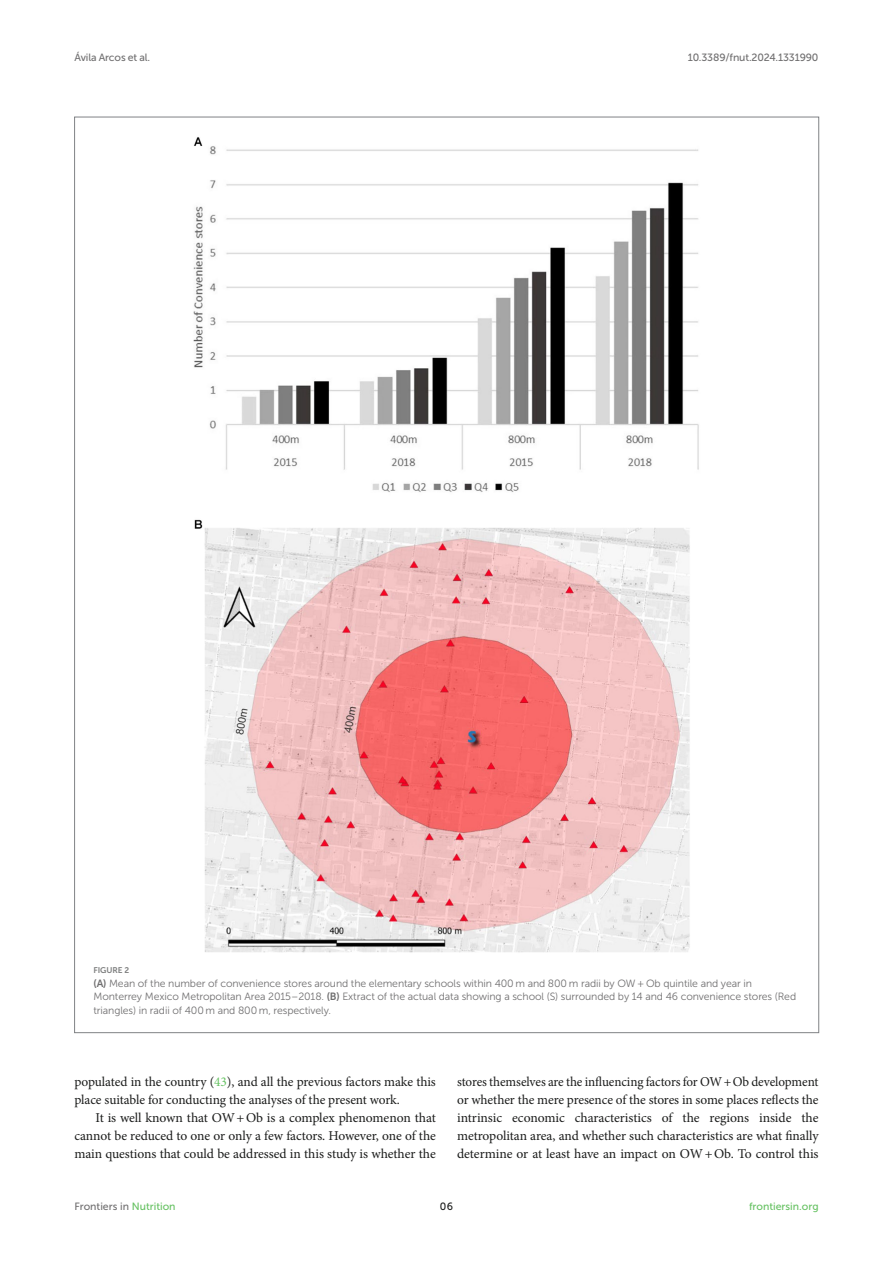
<style>
.page{position:relative;width:893px;height:1263px;background:#fff}
.page>*{position:absolute;margin:0;border:0;box-sizing:border-box;transform-origin:0 0}
.TEXT{font:13.5px/18px "Minion Pro";letter-spacing:-.005em;color:#1b1c1b;text-align:justify}
.TEXT_FLUSH{font:13.5px/18px "Minion Pro";letter-spacing:-.005em;color:#1b1c1b}
.FIG_LEG{font:10.5px/13.5px "Museo Sans 300";letter-spacing:-.01em;color:#706f70}
.t1{font:10.5px "Museo Sans 500";letter-spacing:-.015em;color:#706f70}
.t2{font:10.5px "Museo Sans 500";color:#65c161}
.t3{font:10.5px "Museo Sans 500";color:#1b1c1b}
.FIG_HD{font:8.25px "Museo Sans 700";letter-spacing:-.01em;color:#7e7f7f}
.s1{font-family:"Museo Sans 700"}
.s2{color:#65c161}
</style>
<div class="page">
<img style="left:193px;top:137px;width:506px;height:816px">
<p class="t1" style="left:74px;top:51px;width:77px">Ávila Arcos et al.</p>
<p class="t1" style="left:688px;top:51px;width:132px">10.3389/fnut.2024.1331990</p>
<p class="FIG_HD" style="left:94px;top:966px;width:37px">FIGURE 2</p>
<p class="FIG_LEG" style="left:94px;top:976px;width:704px"><span class="s1">(A)</span> Mean of the number of convenience stores around the elementary schools within 400 m and 800 m radii by OW + Ob quintile and year in<br>Monterrey Mexico Metropolitan Area 2015–2018. <span class="s1">(B)</span> Extract of the actual data showing a school (S) surrounded by 14 and 46 convenience stores (Red triangles) in radii of 400 m and 800 m, respectively.</p>
<p class="TEXT_FLUSH" style="left:74px;top:1073px;width:363px">populated in the country (<span class="s2">43</span>), and all the previous factors make this place suitable for conducting the analyses of the present work.</p>
<p class="TEXT" style="left:74px;top:1109px;width:363px;text-indent:21px">It is well known that OW+Ob is a complex phenomenon that cannot be reduced to one or only a few factors. However, one of the main questions that could be addressed in this study is whether the</p>
<p class="TEXT" style="left:457px;top:1073px;width:363px">stores themselves are the influencing factors for OW+Ob development or whether the mere presence of the stores in some places reflects the intrinsic economic characteristics of the regions inside the metropolitan area, and whether such characteristics are what finally determine or at least have an impact on OW+Ob. To control this</p>
<p class="t1" style="left:74px;top:1200px;width:103px">Frontiers in <span class="s2">Nutrition</span></p>
<p class="t3" style="left:440px;top:1200px;width:15px">06</p>
<p class="t2" style="left:749px;top:1200px;width:71px">frontiersin.org</p>
</div>
